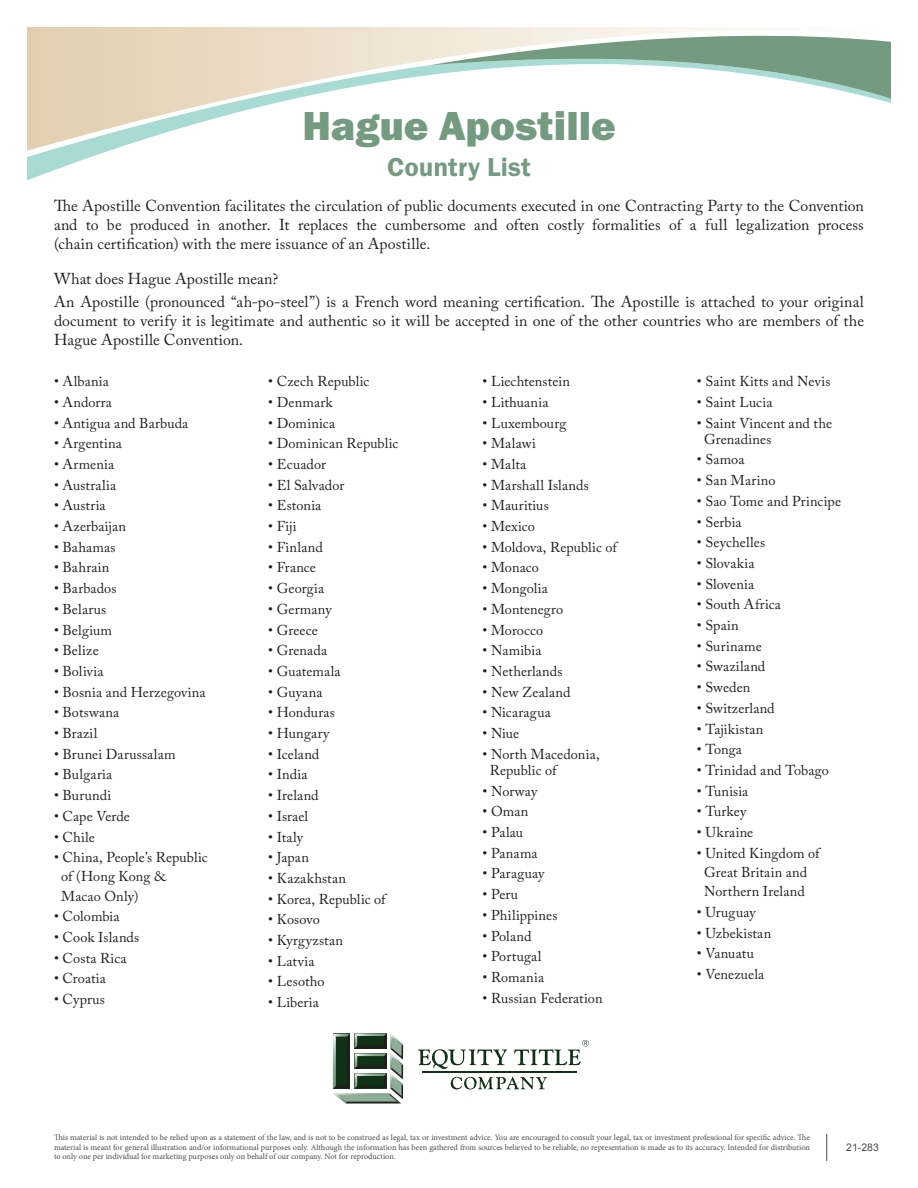
<style>
.page{position:relative;width:918px;height:1188px;background:#fff}
.page>*{position:absolute;margin:0;border:0;box-sizing:border-box;transform-origin:0 0}
.t1{font:42px "Franklin Gothic URW Hea";color:#749b7f}
.t2{font:27px "Franklin Gothic URW Dem";letter-spacing:.01em;color:#749b7f}
.t3{font:15.75px/18.9px "Adobe Caslon Pro";letter-spacing:.005em;color:#231f20;text-align:justify}
.t4{font:14.25px/19.2px "Adobe Caslon Pro";letter-spacing:.01em;color:#231f20}
.t5{font:10.5px "Arial";color:#4b4c4d}
.t6{font:8.25px/9.9px "Minion Pro";letter-spacing:-.005em;color:#4b4c4d;text-align:justify}
</style>
<div class="page">
<svg style="left:27px;top:27px;width:403px;height:20px;background:#e9dac2"></svg>
<svg style="left:27px;top:47px;width:864px;height:133px"></svg>
<svg style="left:430px;top:27px;width:461px;height:72px"></svg>
<svg style="left:826px;top:1134px;width:1px;height:27px"></svg>
<svg style="left:333px;top:1033px;width:70px;height:70px"></svg>
<svg style="left:418px;top:1049px;width:89px;height:20px"></svg>
<svg style="left:451px;top:1077px;width:96px;height:12px"></svg>
<hr style="left:422px;top:1071px;width:155px;height:2px;background:#123217">
<svg style="left:514px;top:1040px;width:75px;height:25px"></svg>
<p class="t1" style="left:302px;top:99px;width:315px">Hague Apostille</p>
<p class="t2" style="left:387px;top:151px;width:145px">Country List</p>
<p class="t3" style="left:54px;top:196px;width:811px">The Apostille Convention facilitates the circulation of public documents executed in one Contracting Party to the Convention and to be produced in another. It replaces the cumbersome and often costly formalities of a full legalization process (chain certification) with the mere issuance of an Apostille.</p>
<p class="t3" style="left:54px;top:269px;width:226px">What does Hague Apostille mean?</p>
<p class="t3" style="left:54px;top:292px;width:812px">An Apostille (pronounced “ah-po-steel”) is a French word meaning certification. The Apostille is attached to your original document to verify it is legitimate and authentic so it will be accepted in one of the other countries who are members of the Hague Apostille Convention.</p>
<p class="t4" style="left:54px;top:372px;width:56px">• Albania</p>
<p class="t4" style="left:54px;top:392px;width:59px">• Andorra</p>
<p class="t4" style="left:54px;top:413px;width:136px">• Antigua and Barbuda</p>
<p class="t4" style="left:54px;top:434px;width:69px">• Argentina</p>
<p class="t4" style="left:54px;top:454px;width:62px">• Armenia</p>
<p class="t4" style="left:54px;top:475px;width:64px">• Australia</p>
<p class="t4" style="left:54px;top:496px;width:53px">• Austria</p>
<p class="t4" style="left:54px;top:517px;width:74px">• Azerbaijan</p>
<p class="t4" style="left:54px;top:537px;width:63px">• Bahamas</p>
<p class="t4" style="left:54px;top:558px;width:57px">• Bahrain</p>
<p class="t4" style="left:54px;top:579px;width:64px">• Barbados</p>
<p class="t4" style="left:54px;top:599px;width:54px">• Belarus</p>
<p class="t4" style="left:54px;top:620px;width:60px">• Belgium</p>
<p class="t4" style="left:54px;top:641px;width:46px">• Belize</p>
<p class="t4" style="left:54px;top:661px;width:51px">• Bolivia</p>
<p class="t4" style="left:54px;top:682px;width:153px">• Bosnia and Herzegovina</p>
<p class="t4" style="left:54px;top:703px;width:67px">• Botswana</p>
<p class="t4" style="left:54px;top:724px;width:45px">• Brazil</p>
<p class="t4" style="left:54px;top:744px;width:123px">• Brunei Darussalam</p>
<p class="t4" style="left:54px;top:765px;width:60px">• Bulgaria</p>
<p class="t4" style="left:54px;top:786px;width:59px">• Burundi</p>
<p class="t4" style="left:54px;top:806px;width:77px">• Cape Verde</p>
<p class="t4" style="left:54px;top:827px;width:42px">• Chile</p>
<p class="t4" style="left:61px;top:848px;width:148px;text-indent:-7px">• China, People’s Republic of (Hong Kong &amp;<br>Macao Only)</p>
<p class="t4" style="left:54px;top:907px;width:67px">• Colombia</p>
<p class="t4" style="left:54px;top:928px;width:87px">• Cook Islands</p>
<p class="t4" style="left:54px;top:948px;width:74px">• Costa Rica</p>
<p class="t4" style="left:54px;top:969px;width:53px">• Croatia</p>
<p class="t4" style="left:54px;top:990px;width:53px">• Cyprus</p>
<p class="t4" style="left:268px;top:372px;width:103px">• Czech Republic</p>
<p class="t4" style="left:268px;top:392px;width:66px">• Denmark</p>
<p class="t4" style="left:268px;top:413px;width:68px">• Dominica</p>
<p class="t4" style="left:268px;top:434px;width:132px">• Dominican Republic</p>
<p class="t4" style="left:268px;top:454px;width:59px">• Ecuador</p>
<p class="t4" style="left:268px;top:475px;width:77px">• El Salvador</p>
<p class="t4" style="left:268px;top:496px;width:55px">• Estonia</p>
<p class="t4" style="left:268px;top:517px;width:30px">• Fiji</p>
<p class="t4" style="left:268px;top:537px;width:56px">• Finland</p>
<p class="t4" style="left:268px;top:558px;width:49px">• France</p>
<p class="t4" style="left:268px;top:579px;width:57px">• Georgia</p>
<p class="t4" style="left:268px;top:599px;width:65px">• Germany</p>
<p class="t4" style="left:268px;top:620px;width:51px">• Greece</p>
<p class="t4" style="left:268px;top:641px;width:60px">• Grenada</p>
<p class="t4" style="left:268px;top:661px;width:74px">• Guatemala</p>
<p class="t4" style="left:268px;top:682px;width:56px">• Guyana</p>
<p class="t4" style="left:268px;top:703px;width:68px">• Honduras</p>
<p class="t4" style="left:268px;top:724px;width:63px">• Hungary</p>
<p class="t4" style="left:268px;top:744px;width:53px">• Iceland</p>
<p class="t4" style="left:268px;top:765px;width:41px">• India</p>
<p class="t4" style="left:268px;top:786px;width:52px">• Ireland</p>
<p class="t4" style="left:268px;top:806px;width:41px">• Israel</p>
<p class="t4" style="left:268px;top:827px;width:36px">• Italy</p>
<p class="t4" style="left:268px;top:848px;width:42px">• Japan</p>
<p class="t4" style="left:268px;top:868px;width:79px">• Kazakhstan</p>
<p class="t4" style="left:268px;top:889px;width:119px">• Korea, Republic of</p>
<p class="t4" style="left:268px;top:910px;width:53px">• Kosovo</p>
<p class="t4" style="left:268px;top:931px;width:76px">• Kyrgyzstan</p>
<p class="t4" style="left:268px;top:951px;width:48px">• Latvia</p>
<p class="t4" style="left:268px;top:972px;width:58px">• Lesotho</p>
<p class="t4" style="left:268px;top:993px;width:52px">• Liberia</p>
<p class="t4" style="left:483px;top:372px;width:89px">• Liechtenstein</p>
<p class="t4" style="left:483px;top:392px;width:67px">• Lithuania</p>
<p class="t4" style="left:483px;top:413px;width:85px">• Luxembourg</p>
<p class="t4" style="left:483px;top:434px;width:55px">• Malawi</p>
<p class="t4" style="left:483px;top:454px;width:45px">• Malta</p>
<p class="t4" style="left:483px;top:475px;width:108px">• Marshall Islands</p>
<p class="t4" style="left:483px;top:496px;width:68px">• Mauritius</p>
<p class="t4" style="left:483px;top:517px;width:54px">• Mexico</p>
<p class="t4" style="left:483px;top:537px;width:136px">• Moldova, Republic of</p>
<p class="t4" style="left:483px;top:558px;width:58px">• Monaco</p>
<p class="t4" style="left:483px;top:579px;width:67px">• Mongolia</p>
<p class="t4" style="left:483px;top:599px;width:82px">• Montenegro</p>
<p class="t4" style="left:483px;top:620px;width:62px">• Morocco</p>
<p class="t4" style="left:483px;top:641px;width:60px">• Namibia</p>
<p class="t4" style="left:483px;top:661px;width:81px">• Netherlands</p>
<p class="t4" style="left:483px;top:682px;width:89px">• New Zealand</p>
<p class="t4" style="left:483px;top:703px;width:70px">• Nicaragua</p>
<p class="t4" style="left:483px;top:724px;width:38px">• Niue</p>
<p class="t4" style="left:490px;top:746px;width:111px;line-height:16.2px;text-indent:-7px">• North Macedonia,<br>Republic of</p>
<p class="t4" style="left:483px;top:781px;width:56px">• Norway</p>
<p class="t4" style="left:483px;top:802px;width:47px">• Oman</p>
<p class="t4" style="left:483px;top:823px;width:42px">• Palau</p>
<p class="t4" style="left:483px;top:843px;width:57px">• Panama</p>
<p class="t4" style="left:483px;top:864px;width:63px">• Paraguay</p>
<p class="t4" style="left:483px;top:885px;width:37px">• Peru</p>
<p class="t4" style="left:483px;top:905px;width:76px">• Philippines</p>
<p class="t4" style="left:483px;top:926px;width:50px">• Poland</p>
<p class="t4" style="left:483px;top:947px;width:60px">• Portugal</p>
<p class="t4" style="left:483px;top:967px;width:63px">• Romania</p>
<p class="t4" style="left:483px;top:988px;width:121px">• Russian Federation</p>
<p class="t4" style="left:697px;top:372px;width:135px">• Saint Kitts and Nevis</p>
<p class="t4" style="left:697px;top:392px;width:77px">• Saint Lucia</p>
<p class="t4" style="left:704px;top:415px;width:130px;line-height:16.2px;text-indent:-7px">• Saint Vincent and the<br>Grenadines</p>
<p class="t4" style="left:697px;top:450px;width:49px">• Samoa</p>
<p class="t4" style="left:697px;top:471px;width:80px">• San Marino</p>
<p class="t4" style="left:697px;top:491px;width:146px">• Sao Tome and Principe</p>
<p class="t4" style="left:697px;top:512px;width:46px">• Serbia</p>
<p class="t4" style="left:697px;top:533px;width:70px">• Seychelles</p>
<p class="t4" style="left:697px;top:553px;width:59px">• Slovakia</p>
<p class="t4" style="left:697px;top:574px;width:59px">• Slovenia</p>
<p class="t4" style="left:697px;top:595px;width:85px">• South Africa</p>
<p class="t4" style="left:697px;top:616px;width:43px">• Spain</p>
<p class="t4" style="left:697px;top:636px;width:66px">• Suriname</p>
<p class="t4" style="left:697px;top:657px;width:70px">• Swaziland</p>
<p class="t4" style="left:697px;top:678px;width:55px">• Sweden</p>
<p class="t4" style="left:697px;top:698px;width:79px">• Switzerland</p>
<p class="t4" style="left:697px;top:719px;width:68px">• Tajikistan</p>
<p class="t4" style="left:697px;top:740px;width:47px">• Tonga</p>
<p class="t4" style="left:697px;top:760px;width:133px">• Trinidad and Tobago</p>
<p class="t4" style="left:697px;top:781px;width:53px">• Tunisia</p>
<p class="t4" style="left:697px;top:802px;width:51px">• Turkey</p>
<p class="t4" style="left:697px;top:823px;width:58px">• Ukraine</p>
<p class="t4" style="left:697px;top:843px;width:124px;text-align:center">• United Kingdom of<br>Great Britain and<br>Northern Ireland</p>
<p class="t4" style="left:697px;top:902px;width:60px">• Uruguay</p>
<p class="t4" style="left:697px;top:923px;width:76px">• Uzbekistan</p>
<p class="t4" style="left:697px;top:944px;width:59px">• Vanuatu</p>
<p class="t4" style="left:697px;top:964px;width:69px">• Venezuela</p>
<p class="t6" style="left:54px;top:1132px;width:757px">This material is not intended to be relied upon as a statement of the law, and is not to be construed as legal, tax or investment advice. You are encouraged to consult your legal, tax or investment professional for specific advice. The material is meant for general illustration and/or informational purposes only. Although the information has been gathered from sources believed to be reliable, no representation is made as to its accuracy. Intended for distribution to only one per individual for marketing purposes only on behalf of our company. Not for reproduction.</p>
<p class="t5" style="left:846px;top:1141px;width:34px">21-283</p>
</div>
